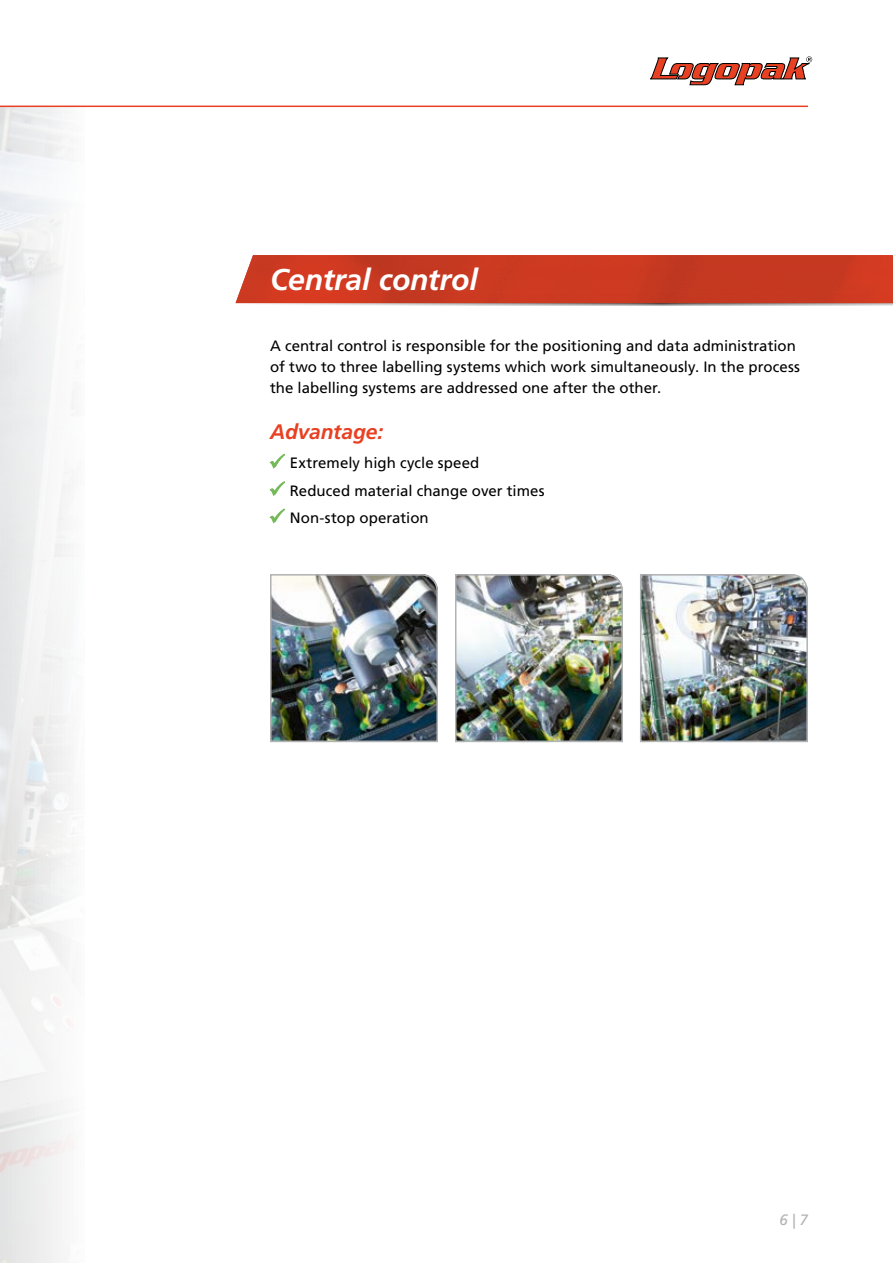
<style>
.page{position:relative;width:893px;height:1263px;background:#fff}
.page>*{position:absolute;margin:0;border:0;box-sizing:border-box;transform-origin:0 0}
.t1{font:italic 700 30px "Frutiger LT Com";letter-spacing:-.005em;color:#fff}
.t2{font:italic 700 21px "Frutiger LT Com";letter-spacing:-.01em;color:#e84022}
.t3{font:15px/21px "Frutiger LT Com";color:#000}
.t4{font:italic 15px "Frutiger LT Com";color:#b1b2b3}
</style>
<div class="page">
<svg style="left:270px;top:454px;width:15px;height:15px"></svg>
<svg style="left:270px;top:481px;width:15px;height:15px"></svg>
<svg style="left:270px;top:509px;width:15px;height:14px"></svg>
<svg style="left:236px;top:303px;width:657px;height:3px;background:#c2b9b7"></svg>
<img style="left:236px;top:255px;width:657px;height:48px">
<svg style="left:650px;top:56px;width:162px;height:29px"></svg>
<img style="left:455px;top:574px;width:168px;height:169px">
<img style="left:640px;top:574px;width:168px;height:169px">
<img style="left:270px;top:574px;width:168px;height:169px">
<hr style="left:0;top:106px;width:808px;height:1px;background:#e84022">
<h1 class="t1" style="left:270px;top:262px;width:209px">Central control</h1>
<p class="t3" style="left:270px;top:336px;width:531px">A central control is responsible for the positioning and data administration of two to three labelling systems which work simultaneously. In the process the labelling systems are addressed one after the other.</p>
<h2 class="t2" style="left:270px;top:419px;width:115px">Advantage:</h2>
<p class="t3" style="left:290px;top:449px;width:256px;line-height:27.5px">Extremely high cycle speed<br>Reduced material change over times<br>Non-stop operation</p>
<p class="t4" style="left:780px;top:1211px;width:30px">6 | 7</p>
</div>
